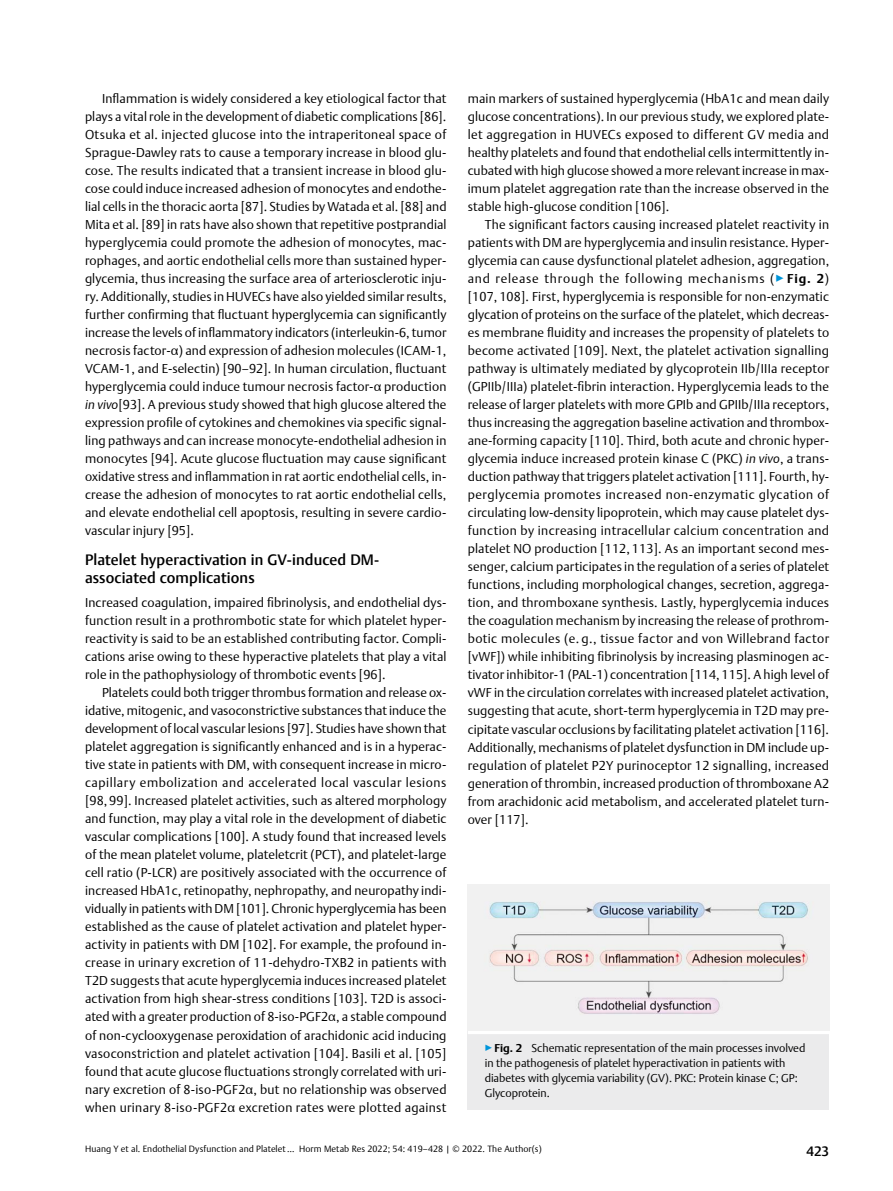
<style>
.page{position:relative;width:893px;height:1191px;background:#fff}
.page>*{position:absolute;margin:0;border:0;box-sizing:border-box;transform-origin:0 0}
.t1{font:500 15px/18px "Thieme Argo 2011";letter-spacing:.01em;color:#000}
.t2{font:500 13.5px "Thieme Argo 2011";color:#000}
.t3{font:300 12.75px/18px "Thieme Argo 2011";letter-spacing:.01em;color:#000;text-align:justify}
.t4{font:300 11.25px/15px "Thieme Argo 2011";color:#000}
.t5{font:300 9px "Thieme Argo 2011";letter-spacing:.01em;color:#000}
.s1{font-style:italic}
.s2{color:#0095da}
.s3{font-weight:700}
</style>
<div class="page">
<div style="left:468px;top:1030px;width:361px;height:80px;background:#ebebec"></div>
<svg style="left:468px;top:1031px;width:361px;height:3px"></svg>
<img style="left:468px;top:884px;width:361px;height:146px">
<p class="t3" style="left:85px;top:89px;width:363px;text-indent:17px">Inflammation is widely considered a key etiological factor that plays a vital role in the development of diabetic complications [86].<br>Otsuka et al. injected glucose into the intraperitoneal space of Sprague-Dawley rats to cause a temporary increase in blood glu&shy;cose. The results indicated that a transient increase in blood glu&shy;cose could induce increased adhesion of monocytes and endothe&shy;lial cells in the thoracic aorta [87]. Studies by Watada et al. [88] and Mita et al. [89] in rats have also shown that repetitive postprandial hyperglycemia could promote the adhesion of monocytes, mac&shy;rophages, and aortic endothelial cells more than sustained hyper&shy;glycemia, thus increasing the surface area of arteriosclerotic inju&shy;ry. Additionally, studies in HUVECs have also yielded similar results, further confirming that fluctuant hyperglycemia can significantly increase the levels of inflammatory indicators (interleukin-6, tumor necrosis factor-α) and expression of adhesion molecules (ICAM-1, VCAM-1, and E-selectin) [90–92]. In human circulation, fluctuant hyperglycemia could induce tumour necrosis factor-α production <span class="s1">in vivo</span>[93]. A previous study showed that high glucose altered the expression profile of cytokines and chemokines via specific signal&shy;ling pathways and can increase monocyte-endothelial adhesion in monocytes [94]. Acute glucose fluctuation may cause significant oxidative stress and inflammation in rat aortic endothelial cells, in&shy;crease the adhesion of monocytes to rat aortic endothelial cells, and elevate endothelial cell apoptosis, resulting in severe cardio&shy;vascular injury [95].</p>
<p class="t1" style="left:85px;top:550px;width:296px">Platelet hyperactivation in GV-induced DM&shy;associated complications</p>
<p class="t3" style="left:85px;top:593px;width:363px">Increased coagulation, impaired fibrinolysis, and endothelial dys&shy;function result in a prothrombotic state for which platelet hyper&shy;reactivity is said to be an established contributing factor. Compli&shy;cations arise owing to these hyperactive platelets that play a vital role in the pathophysiology of thrombotic events [96].</p>
<p class="t3" style="left:85px;top:683px;width:363px;text-indent:17px">Platelets could both trigger thrombus formation and release ox&shy;idative, mitogenic, and vasoconstrictive substances that induce the development of local vascular lesions [97]. Studies have shown that platelet aggregation is significantly enhanced and is in a hyperac&shy;tive state in patients with DM, with consequent increase in micro&shy;capillary embolization and accelerated local vascular lesions [98, 99]. Increased platelet activities, such as altered morphology and function, may play a vital role in the development of diabetic vascular complications [100]. A study found that increased levels of the mean platelet volume, plateletcrit (PCT), and platelet-large cell ratio (P-LCR) are positively associated with the occurrence of increased HbA1c, retinopathy, nephropathy, and neuropathy indi&shy;vidually in patients with DM [101]. Chronic hyperglycemia has been established as the cause of platelet activation and platelet hyper&shy;activity in patients with DM [102]. For example, the profound in&shy;crease in urinary excretion of 11-dehydro-TXB2 in patients with T2D suggests that acute hyperglycemia induces increased platelet activation from high shear-stress conditions [103]. T2D is associ&shy;ated with a greater production of 8-iso-PGF2α, a stable compound of non-cyclooxygenase peroxidation of arachidonic acid inducing vasoconstriction and platelet activation [104]. Basili et al. [105] found that acute glucose fluctuations strongly correlated with uri&shy;nary excretion of 8-iso-PGF2α, but no relationship was observed when urinary 8-iso-PGF2α excretion rates were plotted against</p>
<p class="t3" style="left:468px;top:89px;width:363px">main markers of sustained hyperglycemia (HbA1c and mean daily glucose concentrations). In our previous study, we explored plate&shy;let aggregation in HUVECs exposed to different GV media and healthy platelets and found that endothelial cells intermittently in&shy;cubated with high glucose showed a more relevant increase in max&shy;imum platelet aggregation rate than the increase observed in the stable high-glucose condition [106].</p>
<p class="t3" style="left:468px;top:215px;width:363px;text-indent:17px">The significant factors causing increased platelet reactivity in patients with DM are hyperglycemia and insulin resistance. Hyper&shy;glycemia can cause dysfunctional platelet adhesion, aggregation, and release through the following mechanisms (<span class="s2">▶</span><span class="s3">Fig. 2</span>) [107, 108]. First, hyperglycemia is responsible for non-enzymatic glycation of proteins on the surface of the platelet, which decreas&shy;es membrane fluidity and increases the propensity of platelets to become activated [109]. Next, the platelet activation signalling pathway is ultimately mediated by glycoprotein IIb/IIIa receptor (GPIIb/IIIa) platelet-fibrin interaction. Hyperglycemia leads to the release of larger platelets with more GPIb and GPIIb/IIIa receptors, thus increasing the aggregation baseline activation and thrombox&shy;ane-forming capacity [110]. Third, both acute and chronic hyper&shy;glycemia induce increased protein kinase C (PKC) <span class="s1">in vivo</span>, a trans&shy;duction pathway that triggers platelet activation [111]. Fourth, hy&shy;perglycemia promotes increased non-enzymatic glycation of circulating low-density lipoprotein, which may cause platelet dys&shy;function by increasing intracellular calcium concentration and platelet NO production [112, 113]. As an important second mes&shy;senger, calcium participates in the regulation of a series of platelet functions, including morphological changes, secretion, aggrega&shy;tion, and thromboxane synthesis. Lastly, hyperglycemia induces the coagulation mechanism by increasing the release of prothrom&shy;botic molecules (e. g., tissue factor and von Willebrand factor [vWF]) while inhibiting fibrinolysis by increasing plasminogen ac&shy;tivator inhibitor-1 (PAL-1) concentration [114, 115]. A high level of vWF in the circulation correlates with increased platelet activation, suggesting that acute, short-term hyperglycemia in T2D may pre&shy;cipitate vascular occlusions by facilitating platelet activation [116].<br>Additionally, mechanisms of platelet dysfunction in DM include up&shy;regulation of platelet P2Y purinoceptor 12 signalling, increased generation of thrombin, increased production of thromboxane A2 from arachidonic acid metabolism, and accelerated platelet turn&shy;over [117].</p>
<p class="t4" style="left:485px;top:1040px;width:322px"><span class="s2">▶</span><span class="s3">Fig. 2</span> Schematic representation of the main processes involved in the pathogenesis of platelet hyperactivation in patients with diabetes with glycemia variability (GV). PKC: Protein kinase C; GP:<br>Glycoprotein.</p>
<p class="t5" style="left:85px;top:1143px;width:458px">Huang Y et al. Endothelial Dysfunction and Platelet … Horm Metab Res 2022; 54: 419–428 | © 2022. The Author(s)</p>
<p class="t2" style="left:806px;top:1142px;width:24px">423</p>
</div>
